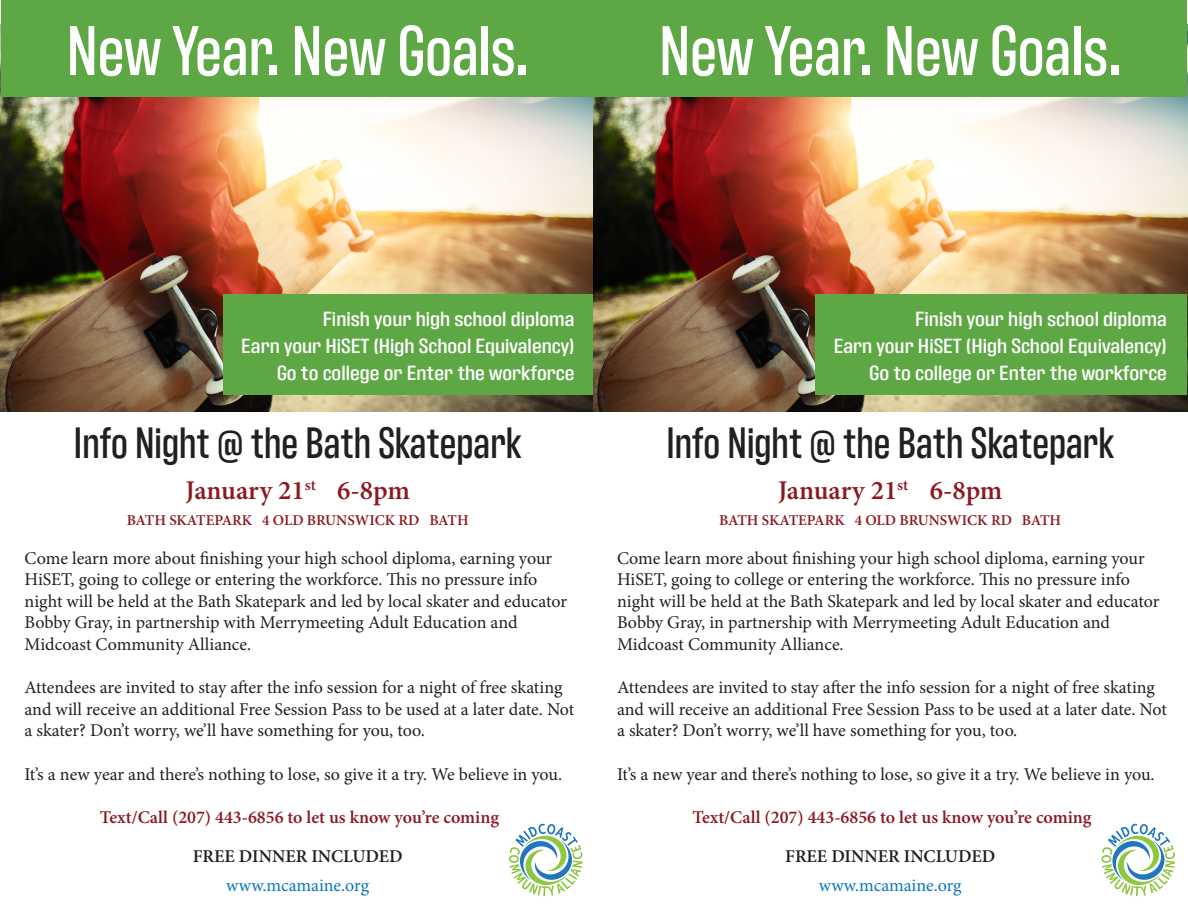
<style>
.page{position:relative;width:1188px;height:918px;background:#fff}
.page>*{position:absolute;margin:0;border:0;box-sizing:border-box;transform-origin:0 0}
.t1{font:500 72px "Antarctican Headline";color:#fff}
.t2{font:500 45px "Antarctican Headline";color:#231f20}
.t3{font:600 27px "Minion Pro";letter-spacing:-.005em;color:#8c1921}
.t4{font:500 21px/27px "Antarctican Headline";color:#fff;text-align:right;scale:1.25 1}
.t5{font:18px/21.6px "Minion Pro";letter-spacing:-.005em;color:#231f20}
.t6{font:600 18px "Minion Pro";color:#8c1921}
.t7{font:600 18px "Minion Pro";color:#231f20}
.t8{font:18px "Minion Pro";letter-spacing:-.005em;color:#0878be}
.t9{font:600 15px "Minion Pro";color:#8c1921}
</style>
<div class="page">
<img style="left:1px;top:96px;width:592px;height:315px">
<div style="left:1px;top:0;width:594px;height:96px;background:#5ea745"></div>
<div style="left:223px;top:294px;width:372px;height:101px;background:#5ea745"></div>
<svg style="left:509px;top:824px;width:74px;height:72px"></svg>
<img style="left:593px;top:96px;width:594px;height:315px">
<div style="left:593px;top:0;width:594px;height:96px;background:#5ea745"></div>
<div style="left:816px;top:294px;width:371px;height:101px;background:#5ea745"></div>
<svg style="left:1101px;top:824px;width:74px;height:72px"></svg>
<p class="t1" style="left:67px;top:1px;width:464px">New Year. New Goals.</p>
<p class="t1" style="left:659px;top:1px;width:464px">New Year. New Goals.</p>
<p class="t4" style="left:241px;top:304px;width:268px">Finish your high school diploma<br>Earn your HiSET (High School Equivalency)</p>
<p class="t4" style="left:277px;top:358px;width:240px">Go to college or Enter the workforce</p>
<p class="t2" style="left:74px;top:411px;width:449px">Info Night @ the Bath Skatepark</p>
<p class="t3" style="left:186px;top:471px;width:226px">January 21<sup>st</sup> 6-8pm</p>
<p class="t9" style="left:127px;top:510px;width:344px">BATH SKATEPARK 4 OLD BRUNSWICK RD BATH</p>
<p class="t5" style="left:25px;top:547px;width:544px">Come learn more about finishing your high school diploma, earning your HiSET, going to college or entering the workforce. This no pressure info night will be held at the Bath Skatepark and led by local skater and educator Bobby Gray, in partnership with Merrymeeting Adult Education and Midcoast Community Alliance.</p>
<p class="t5" style="left:25px;top:677px;width:551px">Attendees are invited to stay after the info session for a night of free skating and will receive an additional Free Session Pass to be used at a later date. Not a skater? Don’t worry, we’ll have something for you, too.</p>
<p class="t5" style="left:25px;top:763px;width:539px">It’s a new year and there’s nothing to lose, so give it a try. We believe in you.</p>
<p class="t6" style="left:100px;top:805px;width:401px">Text/Call (207) 443-6856 to let us know you’re coming</p>
<p class="t7" style="left:193px;top:844px;width:212px">FREE DINNER INCLUDED</p>
<p class="t8" style="left:226px;top:873px;width:144px">www.mcamaine.org</p>
<p class="t4" style="left:834px;top:304px;width:268px">Finish your high school diploma<br>Earn your HiSET (High School Equivalency)</p>
<p class="t4" style="left:869px;top:358px;width:240px">Go to college or Enter the workforce</p>
<p class="t2" style="left:666px;top:411px;width:449px">Info Night @ the Bath Skatepark</p>
<p class="t3" style="left:778px;top:471px;width:226px">January 21<sup>st</sup> 6-8pm</p>
<p class="t9" style="left:719px;top:510px;width:344px">BATH SKATEPARK 4 OLD BRUNSWICK RD BATH</p>
<p class="t5" style="left:617px;top:547px;width:544px">Come learn more about finishing your high school diploma, earning your HiSET, going to college or entering the workforce. This no pressure info night will be held at the Bath Skatepark and led by local skater and educator Bobby Gray, in partnership with Merrymeeting Adult Education and Midcoast Community Alliance.</p>
<p class="t5" style="left:617px;top:677px;width:551px">Attendees are invited to stay after the info session for a night of free skating and will receive an additional Free Session Pass to be used at a later date. Not a skater? Don’t worry, we’ll have something for you, too.</p>
<p class="t5" style="left:617px;top:763px;width:539px">It’s a new year and there’s nothing to lose, so give it a try. We believe in you.</p>
<p class="t6" style="left:692px;top:805px;width:401px">Text/Call (207) 443-6856 to let us know you’re coming</p>
<p class="t7" style="left:785px;top:844px;width:212px">FREE DINNER INCLUDED</p>
<p class="t8" style="left:819px;top:873px;width:144px">www.mcamaine.org</p>
</div>
